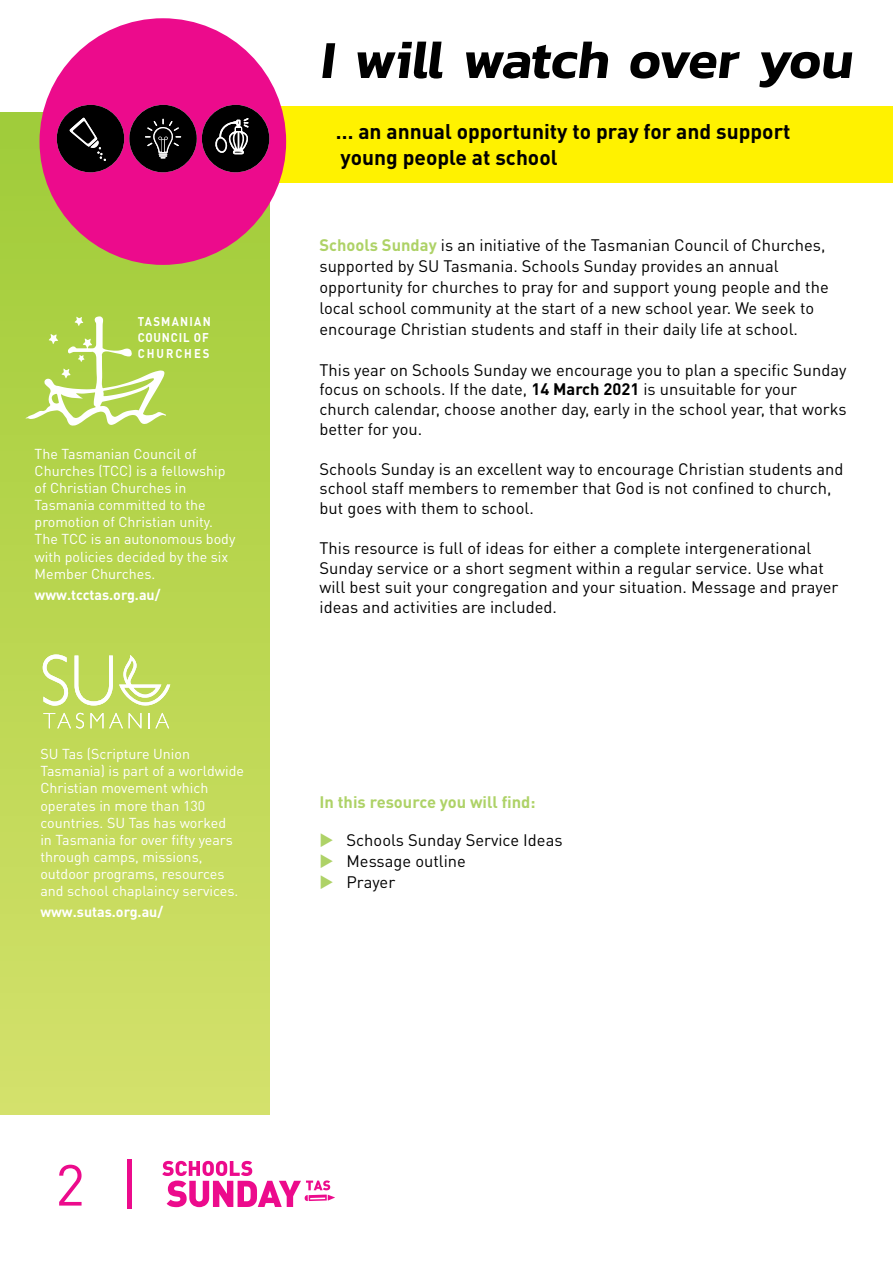
<style>
.page{position:relative;width:893px;height:1263px;background:#fff}
.page>*{position:absolute;margin:0;border:0;box-sizing:border-box;transform-origin:0 0}
.t1{font:57px "DIN Pro";color:#ec0b8c}
.t2{font:600 54px "Kanit";color:#000}
.t3{font:700 21px/25.2px "DIN Pro";color:#000}
.t4{font:16.5px/19.8px "DIN Pro";color:#000}
.t5{font:700 16.5px "DIN Pro";color:#aed267}
.t6{font:14.25px/17.1px "DIN Pro";color:#fff}
.t7{font:700 14.25px "DIN Pro";color:#fff}
.t8{font:700 12.6px/15.8px "DIN Pro";letter-spacing:.11em;color:#fff;scale:.9 1}
.s1{font-weight:700;color:#aed267}
.s2{font-weight:700}
</style>
<div class="page">
<svg style="left:162px;top:1161px;width:173px;height:46px"></svg>
<hr style="left:128px;top:1160px;width:4px;height:49px;background:#ec0b8c">
<div style="left:0;top:113px;width:269px;height:1001px;background:linear-gradient(to bottom,#a0cb38,#d4e16b)"></div>
<svg style="left:119px;top:655px;width:51px;height:50px"></svg>
<svg style="left:43px;top:654px;width:70px;height:52px"></svg>
<svg style="left:43px;top:713px;width:41px;height:15px"></svg>
<svg style="left:90px;top:713px;width:33px;height:15px"></svg>
<svg style="left:129px;top:713px;width:12px;height:15px"></svg>
<svg style="left:149px;top:713px;width:20px;height:15px"></svg>
<svg style="left:26px;top:316px;width:140px;height:110px"></svg>
<div style="left:230px;top:106px;width:663px;height:77px;background:#fff200"></div>
<div style="left:40px;top:18px;width:246px;height:247px;background:#ec0b8c;border-radius:50%"></div>
<svg style="left:57px;top:104px;width:212px;height:69px"></svg>
<p class="t8" style="left:138px;top:313px;width:83px">TASMANIAN<br>COUNCIL OF<br>CHURCHES</p>
<p class="t6" style="left:35px;top:445px;width:202px">The Tasmanian Council of<br>Churches (TCC) is a fellowship of Christian Churches in<br>Tasmania committed to the promotion of Christian unity.<br>The TCC is an autonomous body with policies decided by the six<br>Member Churches.</p>
<p class="t7" style="left:35px;top:585px;width:127px">www.tcctas.org.au/</p>
<p class="t6" style="left:40px;top:745px;width:205px">SU Tas (Scripture Union<br>Tasmania) is part of a worldwide<br>Christian movement which operates in more than 130 countries. SU Tas has worked<br>in Tasmania for over fifty years through camps, missions, outdoor programs, resources and school chaplaincy services.</p>
<p class="t7" style="left:40px;top:902px;width:124px">www.sutas.org.au/</p>
<h2 class="t2" style="left:320px;top:19px;width:544px">I will watch over you</h2>
<p class="t3" style="left:336px;top:118px;width:456px">… an annual opportunity to pray for and support young people at school</p>
<p class="t4" style="left:320px;top:234px;width:511px;line-height:21px"><span class="s1">Schools Sunday</span> is an initiative of the Tasmanian Council of Churches, supported by SU Tasmania. Schools Sunday provides an annual opportunity for churches to pray for and support young people and the local school community at the start of a new school year. We seek to encourage Christian students and staff in their daily life at school.</p>
<p class="t4" style="left:320px;top:359px;width:529px">This year on Schools Sunday we encourage you to plan a specific Sunday focus on schools. If the date, <span class="s2">14 March 2021</span> is unsuitable for your church calendar, choose another day, early in the school year, that works better for you.</p>
<p class="t4" style="left:320px;top:458px;width:525px">Schools Sunday is an excellent way to encourage Christian students and school staff members to remember that God is not confined to church, but goes with them to school.</p>
<p class="t4" style="left:320px;top:537px;width:520px">This resource is full of ideas for either a complete intergenerational Sunday service or a short segment within a regular service. Use what will best suit your congregation and your situation. Message and prayer ideas and activities are included.</p>
<p class="t5" style="left:320px;top:791px;width:217px">In this resource you will find:</p>
<p class="t4" style="left:346px;top:829px;width:218px;line-height:21px">Schools Sunday Service Ideas<br>Message outline<br>Prayer</p>
<h1 class="t1" style="left:55px;top:1146px;width:31px">2</h1>
</div>
